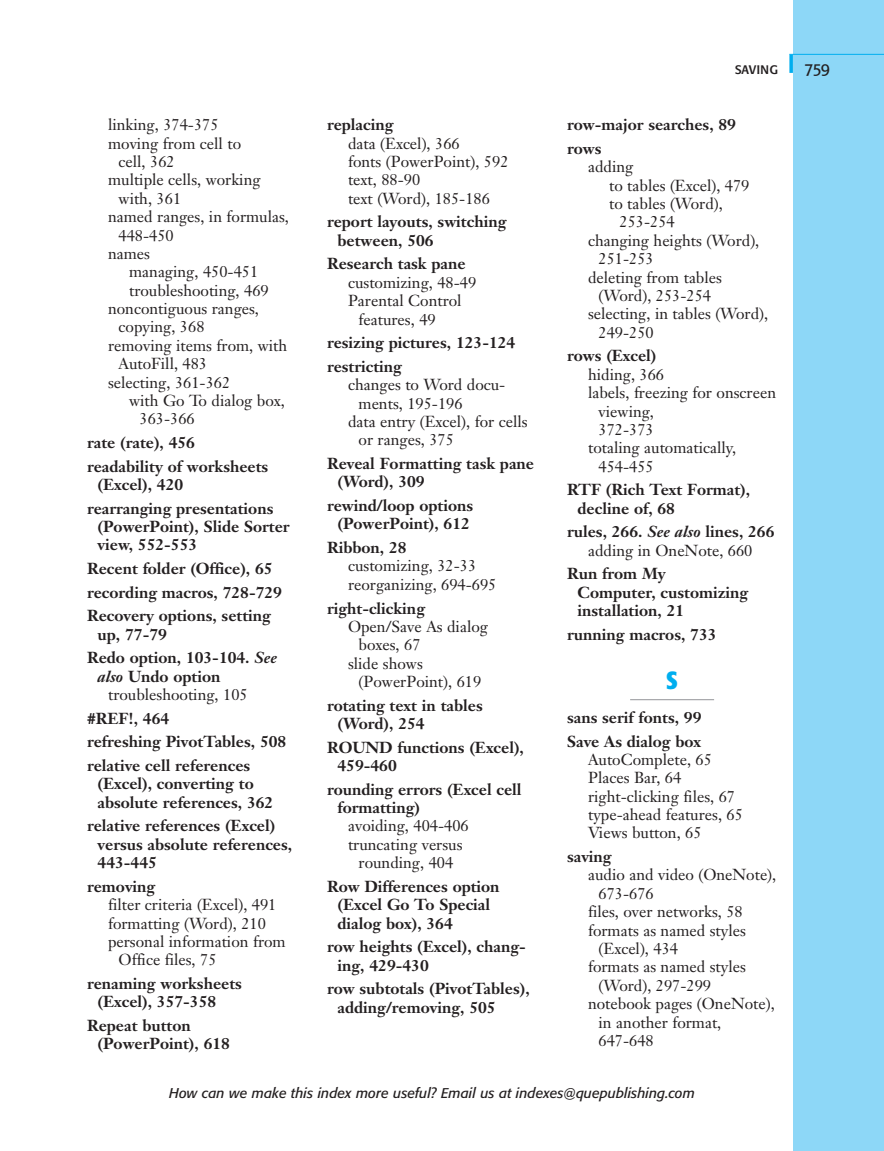
<style>
.page{position:relative;width:884px;height:1151px;background:#fff}
.page>*{position:absolute;margin:0;border:0;box-sizing:border-box;transform-origin:0 0}
.t1{font:700 condensed 24.5px "Formata";color:#00aeef}
.t2{font:15.75px/18.4px "Janson Text";color:#231f20}
.t3{font:700 15.75px/18.4px "Janson Text";color:#231f20}
.t4{font:15.75px "Formata Regular SC";color:#231f20}
.t5{font:italic 14px "Formata";color:#231f20}
.s1{font-style:italic}
.s2{font-weight:700;font-style:italic}
.s3{font-weight:700}
.s4{font-weight:400}
</style>
<div class="page">
<svg style="left:630px;top:0;width:253px;height:1150px"></svg>
<p class="t2" style="left:108px;top:117px;width:112px">linking, 374-375</p>
<p class="t2" style="left:108px;top:135px;width:134px">moving from cell to</p>
<p class="t2" style="left:119px;top:154px;width:58px">cell, 362</p>
<p class="t2" style="left:108px;top:172px;width:154px">multiple cells, working</p>
<p class="t2" style="left:119px;top:191px;width:64px">with, 361</p>
<p class="t2" style="left:108px;top:209px;width:182px">named ranges, in formulas,</p>
<p class="t2" style="left:119px;top:227px;width:57px">448-450</p>
<p class="t2" style="left:108px;top:246px;width:43px">names</p>
<p class="t2" style="left:129px;top:264px;width:131px">managing, 450-451</p>
<p class="t2" style="left:129px;top:282px;width:141px">troubleshooting, 469</p>
<p class="t2" style="left:108px;top:301px;width:152px">noncontiguous ranges,</p>
<p class="t2" style="left:119px;top:319px;width:87px">copying, 368</p>
<p class="t2" style="left:108px;top:338px;width:181px">removing items from, with</p>
<p class="t2" style="left:119px;top:356px;width:90px">AutoFill, 483</p>
<p class="t2" style="left:108px;top:374px;width:124px">selecting, 361-362</p>
<p class="t2" style="left:129px;top:393px;width:157px">with Go To dialog box,</p>
<p class="t2" style="left:140px;top:411px;width:57px">363-366</p>
<p class="t3" style="left:87px;top:432px;width:183px;line-height:23.6px">rate (rate), 456 readability of worksheets</p>
<p class="t3" style="left:87px;top:474px;width:188px;line-height:23.6px;text-indent:11px">(Excel), 420<br>rearranging presentations</p>
<p class="t3" style="left:98px;top:519px;width:193px">(PowerPoint), Slide Sorter view, 552-553</p>
<p class="t3" style="left:87px;top:558px;width:196px;line-height:23.6px">Recent folder (Office), 65 recording macros, 728-729<br>Recovery options, setting</p>
<p class="t3" style="left:87px;top:624px;width:192px;line-height:23.6px;text-indent:11px">up, 77-79<br>Redo option, 103-104. <span class="s1">See</span></p>
<p class="t2" style="left:108px;top:668px;width:141px;text-indent:-11px"><span class="s2">also</span> <span class="s3">Undo option </span>troubleshooting, 105</p>
<p class="t3" style="left:87px;top:708px;width:201px;line-height:23.6px">#REF!, 464<br>refreshing PivotTables, 508 relative cell references</p>
<p class="t3" style="left:98px;top:776px;width:177px">(Excel), converting to absolute references, 362</p>
<p class="t3" style="left:98px;top:818px;width:196px;text-indent:-11px">relative references (Excel) versus absolute references,<br>443-445</p>
<p class="t3" style="left:87px;top:878px;width:70px">removing</p>
<p class="t2" style="left:108px;top:897px;width:170px">filter criteria (Excel), 491</p>
<p class="t2" style="left:108px;top:915px;width:159px">formatting (Word), 210</p>
<p class="t2" style="left:108px;top:933px;width:179px">personal information from</p>
<p class="t2" style="left:119px;top:952px;width:99px">Office files, 75</p>
<p class="t3" style="left:98px;top:975px;width:146px;text-indent:-11px">renaming worksheets (Excel), 357-358</p>
<p class="t3" style="left:98px;top:1017px;width:134px;text-indent:-11px">Repeat button (PowerPoint), 618</p>
<p class="t3" style="left:327px;top:117px;width:68px">replacing</p>
<p class="t2" style="left:348px;top:135px;width:162px">data (Excel), 366<br>fonts (PowerPoint), 592 text, 88-90<br>text (Word), 185-186</p>
<p class="t3" style="left:337px;top:214px;width:170px;text-indent:-11px">report layouts, switching between, 506</p>
<p class="t3" style="left:327px;top:256px;width:140px">Research task pane</p>
<p class="t2" style="left:348px;top:275px;width:130px">customizing, 48-49</p>
<p class="t2" style="left:348px;top:293px;width:115px">Parental Control</p>
<p class="t2" style="left:358px;top:311px;width:79px">features, 49</p>
<p class="t3" style="left:327px;top:332px;width:190px;line-height:23.6px">resizing pictures, 123-124 restricting</p>
<p class="t2" style="left:348px;top:377px;width:159px">changes to Word docu-</p>
<p class="t2" style="left:358px;top:395px;width:105px">ments, 195-196</p>
<p class="t2" style="left:348px;top:414px;width:181px">data entry (Excel), for cells</p>
<p class="t2" style="left:358px;top:432px;width:97px">or ranges, 375</p>
<p class="t3" style="left:337px;top:456px;width:198px;text-indent:-11px">Reveal Formatting task pane (Word), 309</p>
<p class="t3" style="left:327px;top:498px;width:147px;text-align:center">rewind/loop options (PowerPoint), 612</p>
<p class="t3" style="left:327px;top:540px;width:81px">Ribbon, 28</p>
<p class="t2" style="left:348px;top:558px;width:150px">customizing, 32-33 reorganizing, 694-695</p>
<p class="t3" style="left:327px;top:600px;width:99px">right-clicking</p>
<p class="t2" style="left:348px;top:618px;width:141px">Open/Save As dialog</p>
<p class="t2" style="left:358px;top:637px;width:63px">boxes, 67</p>
<p class="t2" style="left:348px;top:655px;width:76px">slide shows</p>
<p class="t2" style="left:358px;top:674px;width:124px">(PowerPoint), 619</p>
<p class="t3" style="left:337px;top:697px;width:147px;text-indent:-11px">rotating text in tables (Word), 254</p>
<p class="t3" style="left:337px;top:739px;width:188px;text-indent:-11px">ROUND functions (Excel),<br>459-460</p>
<p class="t3" style="left:337px;top:781px;width:185px;text-indent:-11px">rounding errors (Excel cell formatting)</p>
<p class="t2" style="left:348px;top:818px;width:122px;text-align:center">avoiding, 404-406 truncating versus rounding, 404</p>
<p class="t3" style="left:337px;top:878px;width:163px;text-indent:-11px">Row Differences option (Excel Go To Special dialog box), 364</p>
<p class="t3" style="left:337px;top:939px;width:190px;text-indent:-11px">row heights (Excel), chang&shy;ing, 429-430</p>
<p class="t3" style="left:337px;top:981px;width:194px;text-indent:-11px">row subtotals (PivotTables), adding/removing, 505</p>
<p class="t4" style="left:734px;top:61px;width:44px">saving</p>
<p class="t4" style="left:805px;top:61px;width:26px">759</p>
<p class="t3" style="left:567px;top:114px;width:170px;line-height:23.6px">row-major searches, 89 rows</p>
<p class="t2" style="left:588px;top:159px;width:47px">adding</p>
<p class="t2" style="left:609px;top:177px;width:142px">to tables (Excel), 479</p>
<p class="t2" style="left:609px;top:196px;width:115px">to tables (Word),</p>
<p class="t2" style="left:619px;top:214px;width:57px">253-254</p>
<p class="t2" style="left:588px;top:233px;width:173px">changing heights (Word),</p>
<p class="t2" style="left:598px;top:251px;width:57px">251-253</p>
<p class="t2" style="left:588px;top:269px;width:135px">deleting from tables</p>
<p class="t2" style="left:598px;top:288px;width:114px">(Word), 253-254</p>
<p class="t2" style="left:588px;top:306px;width:181px">selecting, in tables (Word),</p>
<p class="t2" style="left:598px;top:324px;width:57px">249-250</p>
<p class="t3" style="left:567px;top:348px;width:91px">rows (Excel)</p>
<p class="t2" style="left:588px;top:366px;width:77px">hiding, 366</p>
<p class="t2" style="left:588px;top:385px;width:189px">labels, freezing for onscreen</p>
<p class="t2" style="left:598px;top:403px;width:57px">viewing,</p>
<p class="t2" style="left:598px;top:422px;width:57px">372-373</p>
<p class="t2" style="left:588px;top:440px;width:150px">totaling automatically,</p>
<p class="t2" style="left:598px;top:458px;width:57px">454-455</p>
<p class="t3" style="left:577px;top:482px;width:174px;text-indent:-11px">RTF (Rich Text Format), decline of, 68</p>
<p class="t3" style="left:567px;top:524px;width:209px;text-align:center">rules, 266. <span class="s1">See also</span> lines, 266 <span class="s4">adding in OneNote, 660</span></p>
<p class="t3" style="left:577px;top:566px;width:172px;text-indent:-11px">Run from My<br>Computer, customizing installation, 21</p>
<p class="t3" style="left:567px;top:626px;width:151px">running macros, 733</p>
<h1 class="t1" style="left:666px;top:670px;width:13px">S</h1>
<p class="t3" style="left:567px;top:707px;width:136px;line-height:23.6px">sans serif fonts, 99<br>Save As dialog box</p>
<p class="t2" style="left:588px;top:751px;width:156px">AutoComplete, 65<br>Places Bar, 64 right-clicking files, 67 type-ahead features, 65<br>Views button, 65</p>
<p class="t3" style="left:567px;top:849px;width:46px">saving</p>
<p class="t2" style="left:588px;top:867px;width:190px">audio and video (OneNote),</p>
<p class="t2" style="left:598px;top:885px;width:57px">673-676</p>
<p class="t2" style="left:588px;top:904px;width:156px">files, over networks, 58</p>
<p class="t2" style="left:588px;top:922px;width:159px">formats as named styles</p>
<p class="t2" style="left:598px;top:940px;width:81px">(Excel), 434</p>
<p class="t2" style="left:588px;top:959px;width:159px">formats as named styles</p>
<p class="t2" style="left:598px;top:977px;width:114px">(Word), 297-299</p>
<p class="t2" style="left:588px;top:996px;width:188px">notebook pages (OneNote),</p>
<p class="t2" style="left:598px;top:1014px;width:124px">in another format,</p>
<p class="t2" style="left:598px;top:1032px;width:57px">647-648</p>
<p class="t5" style="left:169px;top:1086px;width:527px">How can we make this index more useful? Email us at indexes@quepublishing.com</p>
</div>
